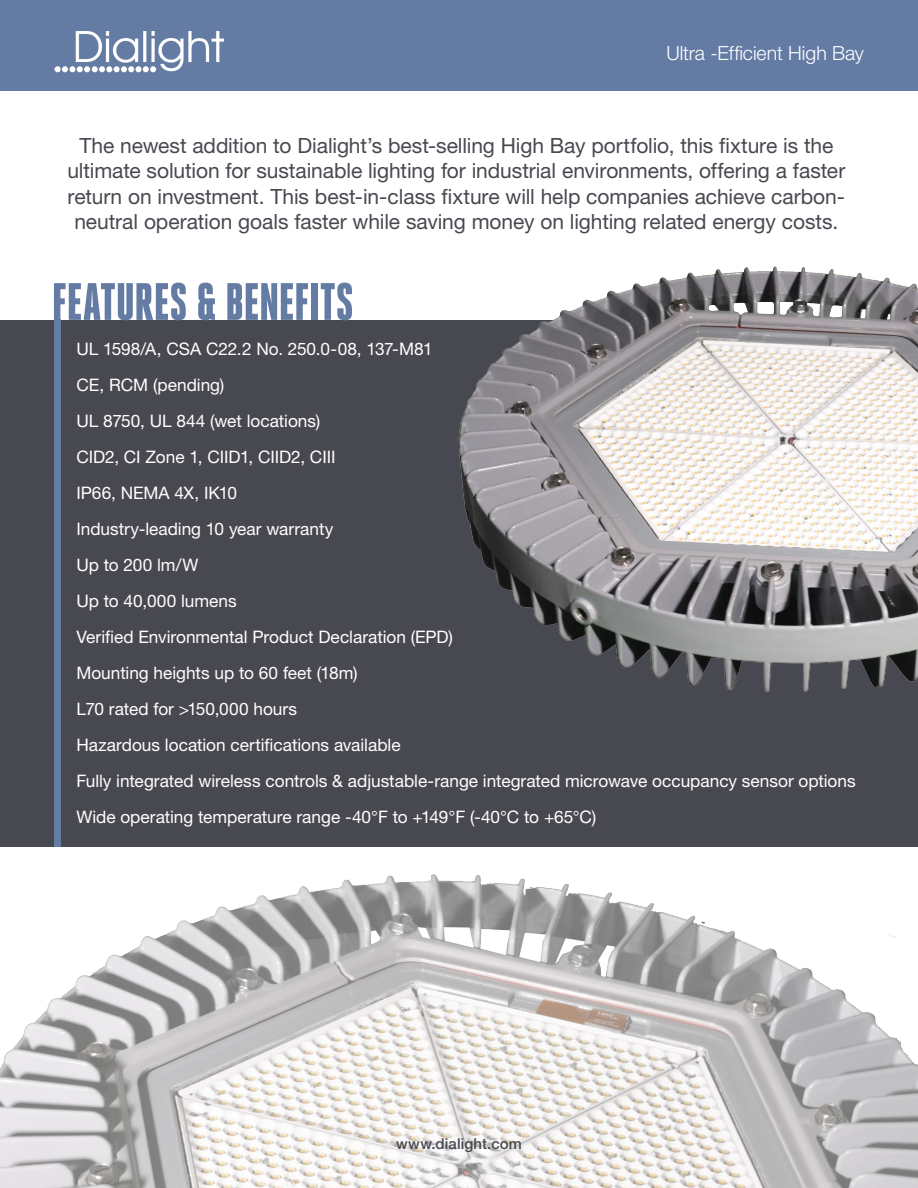
<style>
.page{position:relative;width:918px;height:1188px;background:#fff}
.page>*{position:absolute;margin:0;border:0;box-sizing:border-box;transform-origin:0 0}
.Cover_Title{font:900 52.5px "Heroic Condensed";letter-spacing:-.005em;color:#647ca4}
.Cover_Subtitle{font:21px/25.5px "Helvetica Neue LT Std";letter-spacing:-.005em;color:#484950;text-align:center}
.Cover_Subtitle-2{font:300 19.5px "Helvetica Neue LT Std";color:#fff}
.Cover_Subtitle-3{font:17.25px "Helvetica Neue LT Std";color:#fff}
.t1{font:500 15px "Helvetica Neue LT Std";letter-spacing:.005em;color:#484950}
</style>
<div class="page">
<img style="left:0;top:874px;width:918px;height:314px">
<div style="left:0;top:0;width:918px;height:91px;background:#647ca4"></div>
<img style="left:54px;top:31px;width:169px;height:42px">
<div style="left:0;top:320px;width:918px;height:527px;background:#484950"></div>
<img style="left:458px;top:266px;width:460px;height:426px">
<div style="left:54px;top:319px;width:6px;height:528px;background:#647ca4"></div>
<p class="Cover_Subtitle-2" style="left:666px;top:41px;width:199px">Ultra -Efficient High Bay</p>
<p class="Cover_Subtitle" style="left:67px;top:132px;width:779px">The newest addition to Dialight’s best-selling High Bay portfolio, this fixture is the ultimate solution for sustainable lighting for industrial environments, offering a faster return on investment. This best-in-class fixture will help companies achieve carbon&shy;neutral operation goals faster while saving money on lighting related energy costs.</p>
<p class="Cover_Title" style="left:52px;top:273px;width:303px">FEATURES &amp; BENEFITS</p>
<p class="Cover_Subtitle-3" style="left:76px;top:339px;width:358px">UL 1598/A, CSA C22.2 No. 250.0-08, 137-M81</p>
<p class="Cover_Subtitle-3" style="left:76px;top:375px;width:149px">CE, RCM (pending)</p>
<p class="Cover_Subtitle-3" style="left:76px;top:411px;width:245px">UL 8750, UL 844 (wet locations)</p>
<p class="Cover_Subtitle-3" style="left:76px;top:447px;width:261px">CID2, CI Zone 1, CIID1, CIID2, CIII</p>
<p class="Cover_Subtitle-3" style="left:76px;top:483px;width:162px">IP66, NEMA 4X, IK10</p>
<p class="Cover_Subtitle-3" style="left:76px;top:519px;width:259px">Industry-leading 10 year warranty</p>
<p class="Cover_Subtitle-3" style="left:76px;top:555px;width:123px">Up to 200 lm/W</p>
<p class="Cover_Subtitle-3" style="left:76px;top:591px;width:162px">Up to 40,000 lumens</p>
<p class="Cover_Subtitle-3" style="left:76px;top:627px;width:378px">Verified Environmental Product Declaration (EPD)</p>
<p class="Cover_Subtitle-3" style="left:76px;top:663px;width:283px">Mounting heights up to 60 feet (18m)</p>
<p class="Cover_Subtitle-3" style="left:76px;top:699px;width:222px">L70 rated for &gt;150,000 hours</p>
<p class="Cover_Subtitle-3" style="left:76px;top:735px;width:326px">Hazardous location certifications available</p>
<p class="Cover_Subtitle-3" style="left:76px;top:771px;width:781px">Fully integrated wireless controls &amp; adjustable-range integrated microwave occupancy sensor options</p>
<p class="Cover_Subtitle-3" style="left:76px;top:807px;width:521px">Wide operating temperature range -40°F to +149°F (-40°C to +65°C)</p>
<p class="t1" style="left:396px;top:1135px;width:127px">www.dialight.com</p>
</div>
